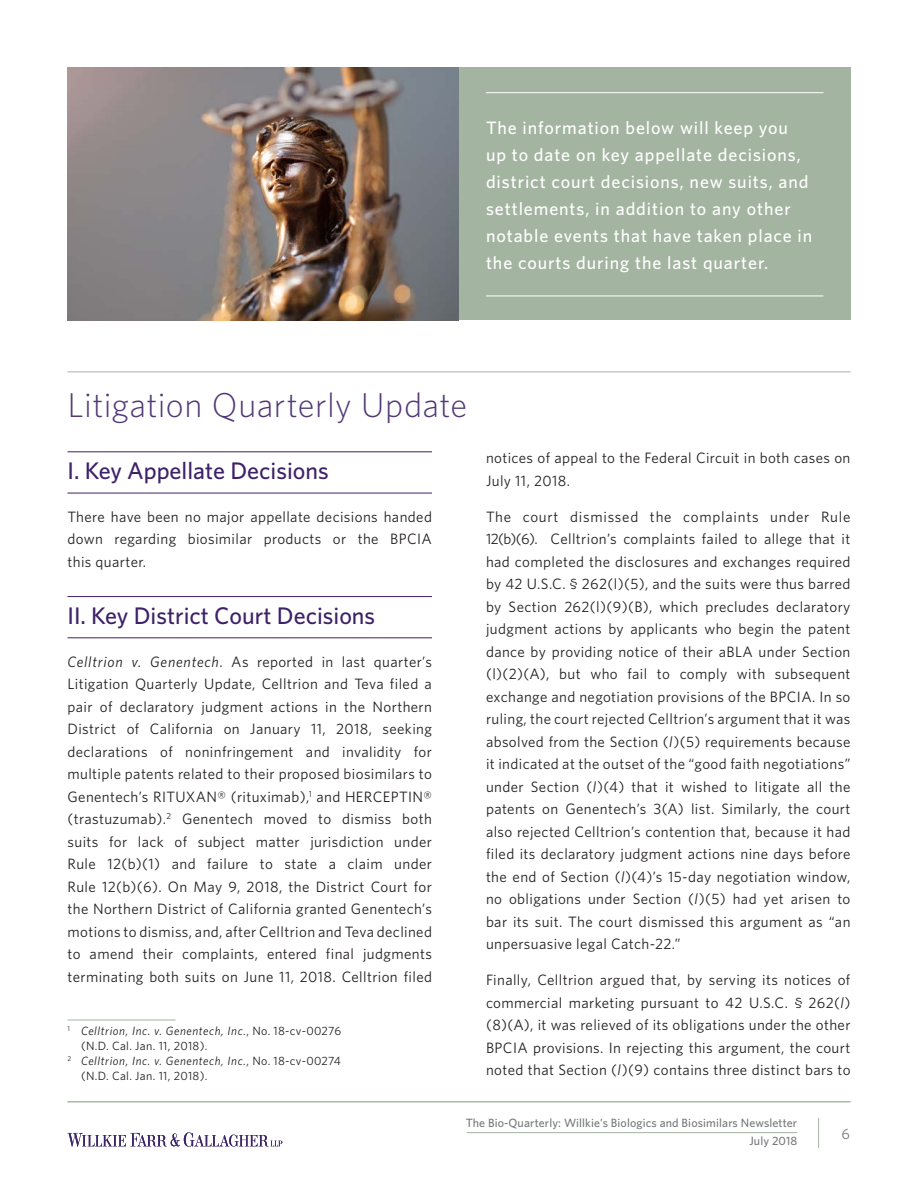
<style>
.page{position:relative;width:918px;height:1188px;background:#fff}
.page>*{position:absolute;margin:0;border:0;box-sizing:border-box;transform-origin:0 0}
.Article_First_Page{font:300 34.5px "Whitney";letter-spacing:.01em;color:#513877}
.Section_Subhead_-_la{font:500 24px "Whitney";color:#3e2268}
.Article_-_descriptio{font:500 18px/27px "Whitney";letter-spacing:.05em;color:#fff}
.Body_Text{font:15px/22.5px "Whitney";letter-spacing:.025em;color:#231f20;text-align:justify}
.Footnote{font:15px/22.5px "Whitney";letter-spacing:.025em;color:#231f20}
.t1{font:15px "Whitney";color:#76787b}
.Footnote-2{font:12px/15px "Whitney";letter-spacing:.025em;color:#231f20}
.t2{font:500 12px/18px "Whitney";letter-spacing:.01em;color:#76787b;text-align:right}
.s1{font-style:italic}
</style>
<div class="page">
<hr style="left:467px;top:1132px;width:330px;height:1px;background:#a3b5a0">
<hr style="left:818px;top:1118px;width:1px;height:30px;background:#a3b5a0">
<hr style="left:68px;top:372px;width:782px;height:1px;background:#a3b5a0">
<svg style="left:68px;top:1132px;width:214px;height:15px"></svg>
<hr style="left:68px;top:1102px;width:782px;height:1px;background:#a3b5a0">
<hr style="left:68px;top:451px;width:364px;height:1px;background:#3e2268">
<hr style="left:68px;top:493px;width:364px;height:1px;background:#3e2268">
<hr style="left:68px;top:596px;width:364px;height:1px;background:#3e2268">
<hr style="left:68px;top:637px;width:364px;height:1px;background:#3e2268">
<hr style="left:68px;top:1020px;width:108px;height:1px;background:#a3b5a0">
<div style="left:459px;top:68px;width:391px;height:252px;background:#a3b5a0"></div>
<hr style="left:486px;top:92px;width:338px;height:1px;background:#fff">
<hr style="left:486px;top:296px;width:338px;height:1px;background:#fff">
<img style="left:68px;top:68px;width:391px;height:252px">
<p class="Article_-_descriptio" style="left:486px;top:114px;width:328px">The information below will keep you up to date on key appellate decisions, district court decisions, new suits, and settlements, in addition to any other notable events that have taken place in the courts during the last quarter.</p>
<p class="Article_First_Page" style="left:68px;top:382px;width:401px">Litigation Quarterly Update</p>
<p class="Section_Subhead_-_la" style="left:68px;top:455px;width:263px">I. Key Appellate Decisions</p>
<p class="Body_Text" style="left:68px;top:505px;width:366px">There have been no major appellate decisions handed down regarding biosimilar products or the BPCIA this quarter.</p>
<p class="Section_Subhead_-_la" style="left:68px;top:600px;width:309px">II. Key District Court Decisions</p>
<p class="Body_Text" style="left:68px;top:650px;width:366px"><span class="s1">Celltrion v. Genentech</span>. As reported in last quarter’s Litigation Quarterly Update, Celltrion and Teva filed a pair of declaratory judgment actions in the Northern District of California on January 11, 2018, seeking declarations of noninfringement and invalidity for multiple patents related to their proposed biosimilars to Genentech’s RITUXAN® (rituximab),<sup>1</sup> and HERCEPTIN® (trastuzumab).<sup>2</sup> Genentech moved to dismiss both suits for lack of subject matter jurisdiction under Rule 12(b)(1) and failure to state a claim under Rule 12(b)(6). On May 9, 2018, the District Court for the Northern District of California granted Genentech’s motions to dismiss, and, after Celltrion and Teva declined to amend their complaints, entered final judgments terminating both suits on June 11, 2018. Celltrion filed</p>
<p class="Footnote-2" style="left:81px;top:1023px;width:262px;text-indent:-14px"><sup>1</sup> <span class="s1">Celltrion, Inc. v. Genentech, Inc.</span>, No. 18-cv-00276 (N.D. Cal. Jan. 11, 2018).</p>
<p class="Footnote-2" style="left:81px;top:1053px;width:261px;text-indent:-14px"><sup>2</sup> <span class="s1">Celltrion, Inc. v. Genentech, Inc.</span>, No. 18-cv-00274 (N.D. Cal. Jan. 11, 2018).</p>
<p class="Footnote" style="left:486px;top:447px;width:366px">notices of appeal to the Federal Circuit in both cases on<br>July 11, 2018.</p>
<p class="Body_Text" style="left:486px;top:505px;width:366px">The court dismissed the complaints under Rule 12(b)(6). Celltrion’s complaints failed to allege that it had completed the disclosures and exchanges required by 42 U.S.C. § 262(l)(5), and the suits were thus barred by Section 262(l)(9)(B), which precludes declaratory judgment actions by applicants who begin the patent dance by providing notice of their aBLA under Section (l)(2)(A), but who fail to comply with subsequent exchange and negotiation provisions of the BPCIA. In so ruling, the court rejected Celltrion’s argument that it was absolved from the Section (<span class="s1">l</span>)(5) requirements because it indicated at the outset of the “good faith negotiations” under Section (<span class="s1">l</span>)(4) that it wished to litigate all the patents on Genentech’s 3(A) list. Similarly, the court also rejected Celltrion’s contention that, because it had filed its declaratory judgment actions nine days before the end of Section (<span class="s1">l</span>)(4)’s 15-day negotiation window, no obligations under Section (<span class="s1">l</span>)(5) had yet arisen to bar its suit. The court dismissed this argument as “an unpersuasive legal Catch-22.”</p>
<p class="Body_Text" style="left:486px;top:969px;width:366px">Finally, Celltrion argued that, by serving its notices of commercial marketing pursuant to 42 U.S.C. § 262(<span class="s1">l</span>) (8)(A), it was relieved of its obligations under the other BPCIA provisions. In rejecting this argument, the court noted that Section (<span class="s1">l</span>)(9) contains three distinct bars to</p>
<p class="t2" style="left:466px;top:1114px;width:333px">The Bio-Quarterly: Willkie’s Biologics and Biosimilars Newsletter<br>July 2018</p>
<p class="t1" style="left:841px;top:1123px;width:10px">6</p>
</div>
